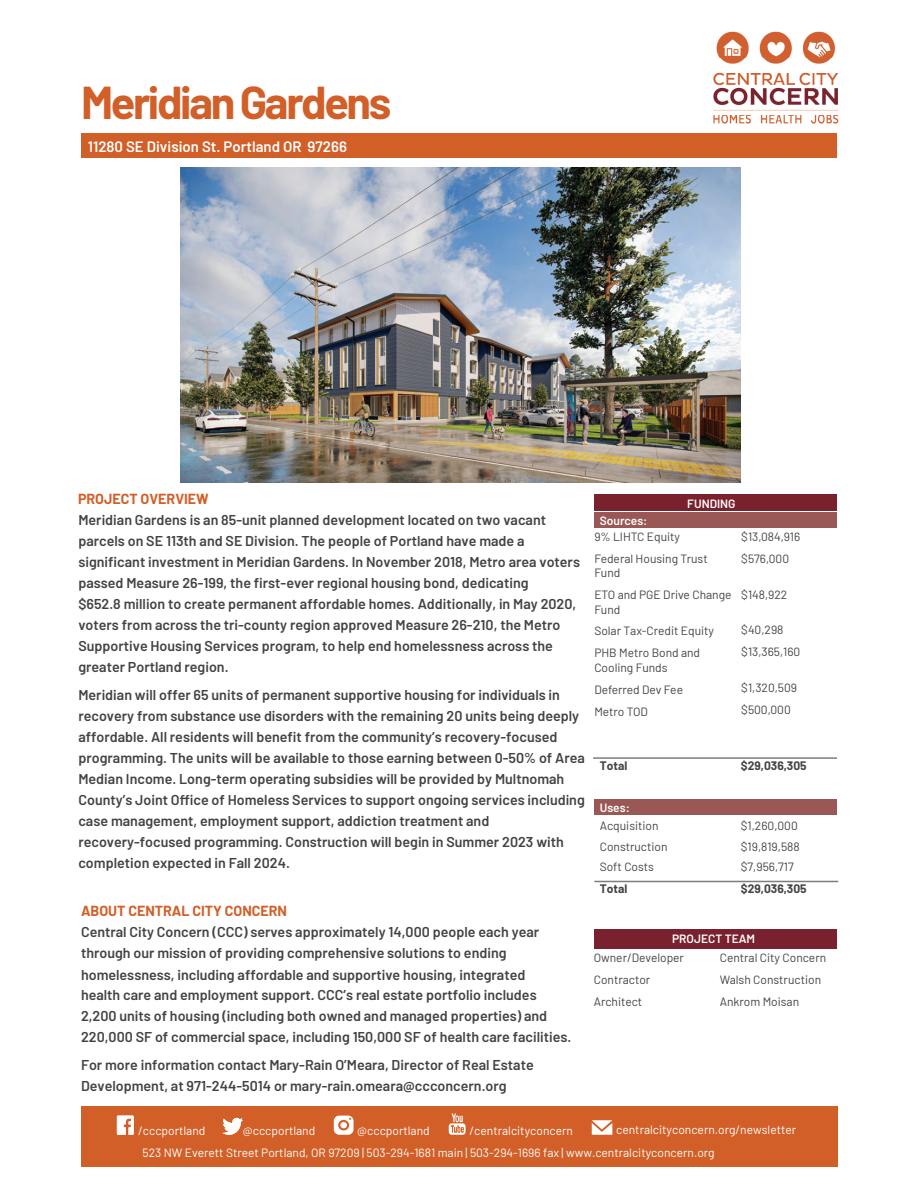
<style>
.page{position:relative;width:918px;height:1188px;background:#fff}
.page>*{position:absolute;margin:0;border:0;box-sizing:border-box;transform-origin:0 0}
.t1{font:700 45px "Barlow";letter-spacing:-.05em;color:#d25f27}
.t2{font:600 15px "Barlow";color:#fff}
.t3{font:600 14.25px/21px "Barlow";color:#434343}
.t4{font:700 14.25px "Barlow";color:#d25f27}
.t5{font:12px/21.9px "Barlow";color:#434343}
.t6{font:12px "Barlow";color:#fff}
.t7{font:700 12px "Barlow";color:#434343}
.t8{font:600 12px "Barlow";color:#fff}
</style>
<div class="page">
<img style="left:713px;top:31px;width:126px;height:93px">
<div style="left:81px;top:134px;width:756px;height:24px;background:#d25f27"></div>
<div style="left:81px;top:1106px;width:756px;height:60px;background:#d25f27"></div>
<svg style="left:222px;top:1117px;width:21px;height:18px"></svg>
<svg style="left:334px;top:1116px;width:20px;height:19px"></svg>
<div style="left:340px;top:1122px;width:7px;height:6px;background:#fff;border-radius:50%"></div>
<svg style="left:117px;top:1116px;width:17px;height:19px"></svg>
<svg style="left:449px;top:1114px;width:17px;height:21px"></svg>
<svg style="left:592px;top:1120px;width:20px;height:15px"></svg>
<div style="left:594px;top:495px;width:243px;height:16px;background:#79212d"></div>
<div style="left:594px;top:513px;width:243px;height:15px;background:#995856"></div>
<div style="left:594px;top:800px;width:243px;height:15px;background:#995856"></div>
<hr style="left:594px;top:881px;width:244px;height:1px;background:#7d7d7d">
<hr style="left:593px;top:757px;width:244px;height:2px;background:#7d7d7d">
<div style="left:594px;top:929px;width:243px;height:20px;background:#79212e"></div>
<img style="left:180px;top:168px;width:560px;height:315px">
<h1 class="t1" style="left:81px;top:70px;width:312px">Meridian Gardens</h1>
<p class="t2" style="left:88px;top:135px;width:261px">11280 SE Division St. Portland OR 97266</p>
<p class="t4" style="left:78px;top:488px;width:132px">PROJECT OVERVIEW</p>
<p class="t3" style="left:78px;top:508px;width:503px">Meridian Gardens is an 85-unit planned development located on two vacant parcels on SE 113th and SE Division. The people of Portland have made a significant investment in Meridian Gardens. In November 2018, Metro area voters passed Measure 26-199, the first-ever regional housing bond, dedicating<br>$652.8 million to create permanent affordable homes. Additionally, in May 2020, voters from across the tri-county region approved Measure 26-210, the Metro Supportive Housing Services program, to help end homelessness across the greater Portland region.</p>
<p class="t3" style="left:78px;top:684px;width:508px">Meridian will offer 65 units of permanent supportive housing for individuals in recovery from substance use disorders with the remaining 20 units being deeply affordable. All residents will benefit from the community’s recovery-focused programming. The units will be available to those earning between 0-50% of Area Median Income. Long-term operating subsidies will be provided by Multnomah County’s Joint Office of Homeless Services to support ongoing services including case management, employment support, addiction treatment and recovery-focused programming. Construction will begin in Summer 2023 with completion expected in Fall 2024.</p>
<p class="t4" style="left:81px;top:900px;width:208px">ABOUT CENTRAL CITY CONCERN</p>
<p class="t3" style="left:81px;top:920px;width:492px">Central City Concern (CCC) serves approximately 14,000 people each year through our mission of providing comprehensive solutions to ending homelessness, including affordable and supportive housing, integrated<br>health care and employment support. CCC’s real estate portfolio includes 2,200 units of housing (including both owned and managed properties) and 220,000 SF of commercial space, including 150,000 SF of health care facilities.</p>
<p class="t3" style="left:81px;top:1053px;width:454px">For more information contact Mary-Rain O’Meara, Director of Real Estate<br>Development, at 971-244-5014 or mary-rain.omeara@ccconcern.org</p>
<p class="t8" style="left:600px;top:512px;width:49px">Sources:</p>
<p class="t8" style="left:687px;top:494px;width:50px">FUNDING</p>
<p class="t5" style="left:594px;top:525px;width:115px">9% LIHTC Equity<br>Federal Housing Trust</p>
<p class="t5" style="left:594px;top:561px;width:139px">Fund<br>ETO and PGE Drive Change</p>
<p class="t5" style="left:594px;top:597px;width:121px">Fund<br>Solar Tax-Credit Equity<br>PHB Metro Bond and</p>
<p class="t5" style="left:594px;top:656px;width:90px">Cooling Funds<br>Deferred Dev Fee<br>Metro TOD</p>
<p class="t5" style="left:741px;top:525px;width:61px">$13,084,916 $576,000</p>
<p class="t5" style="left:741px;top:583px;width:48px">$148,922</p>
<p class="t5" style="left:741px;top:618px;width:61px">$40,298 $13,365,160</p>
<p class="t5" style="left:741px;top:676px;width:57px">$1,320,509 $500,000</p>
<p class="t7" style="left:600px;top:757px;width:29px">Total</p>
<p class="t7" style="left:741px;top:757px;width:67px">$29,036,305</p>
<p class="t8" style="left:600px;top:799px;width:32px">Uses:</p>
<p class="t5" style="left:600px;top:814px;width:60px">Acquisition</p>
<p class="t5" style="left:741px;top:814px;width:58px">$1,260,000</p>
<p class="t5" style="left:600px;top:834px;width:69px">Construction</p>
<p class="t5" style="left:741px;top:834px;width:60px">$19,819,588</p>
<p class="t5" style="left:600px;top:855px;width:56px">Soft Costs</p>
<p class="t5" style="left:741px;top:855px;width:54px">$7,956,717</p>
<p class="t7" style="left:600px;top:880px;width:29px">Total</p>
<p class="t7" style="left:741px;top:880px;width:67px">$29,036,305</p>
<p class="t8" style="left:672px;top:930px;width:85px">PROJECT TEAM</p>
<p class="t5" style="left:594px;top:946px;width:92px">Owner/Developer<br>Contractor<br>Architect</p>
<p class="t5" style="left:720px;top:946px;width:108px">Central City Concern<br>Walsh Construction<br>Ankrom Moisan</p>
<p class="t6" style="left:138px;top:1122px;width:69px">/cccportland</p>
<p class="t6" style="left:243px;top:1122px;width:74px">@cccportland</p>
<p class="t6" style="left:357px;top:1122px;width:74px">@cccportland</p>
<p class="t6" style="left:470px;top:1122px;width:105px">/centralcityconcern</p>
<p class="t6" style="left:616px;top:1121px;width:182px">centralcityconcern.org/newsletter</p>
<p class="t6" style="left:143px;top:1144px;width:574px">523 NW Everett Street Portland, OR 97209 | 503-294-1681 main | 503-294-1696 fax | www.centralcityconcern.org</p>
</div>
